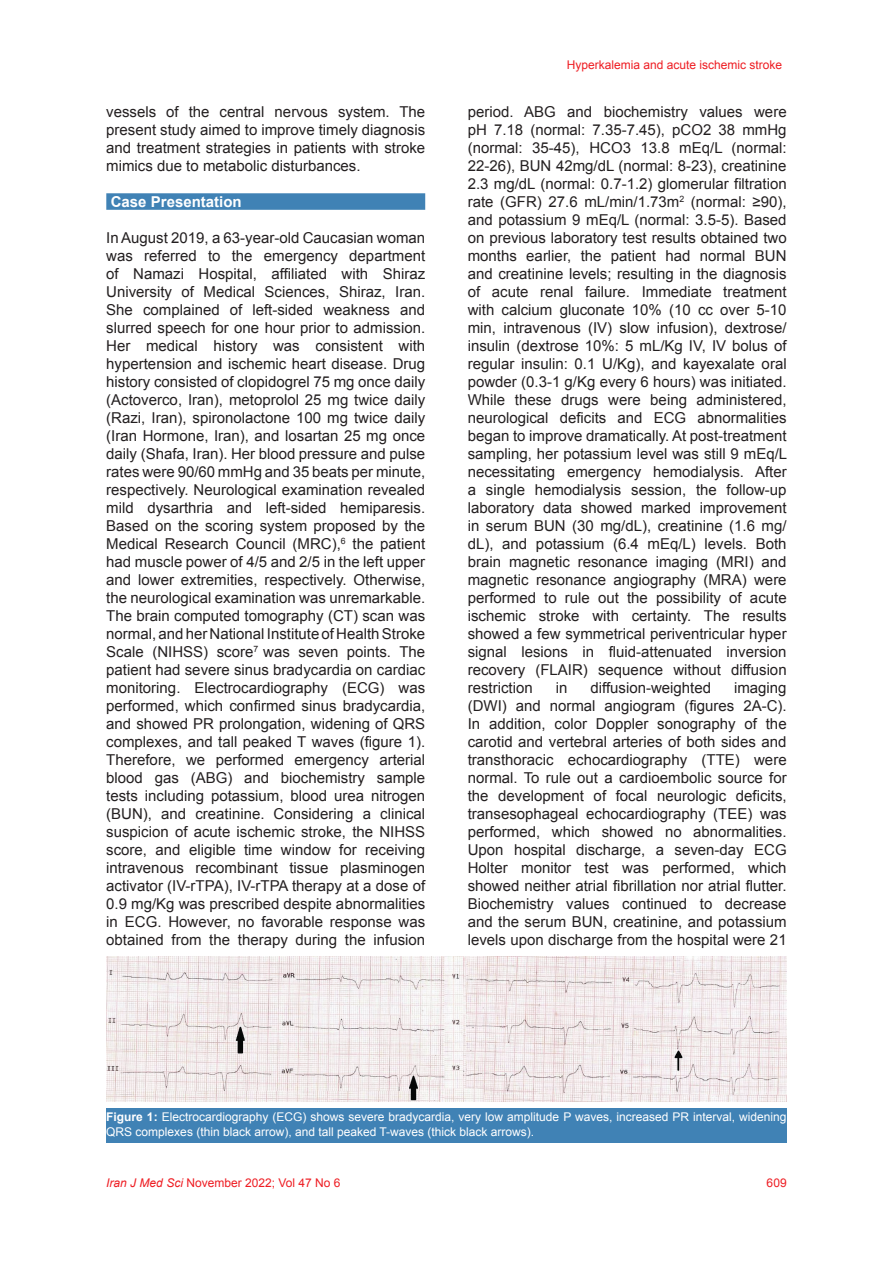
<style>
.page{position:relative;width:893px;height:1263px;background:#fff}
.page>*{position:absolute;margin:0;border:0;box-sizing:border-box;transform-origin:0 0}
.t1{font:15px/18px "Arial";color:#231f20;text-align:justify}
.t2{font:700 15px "Arial";color:#fff}
.t3{font:12px/14.4px "Arial";color:#fff}
.t4{font:12px "Arial";color:#ee1d23}
.s1{font-weight:700}
.s2{font-style:italic}
</style>
<div class="page">
<div style="left:106px;top:193px;width:319px;height:17px;background:#4082b5"></div>
<div style="left:106px;top:1108px;width:681px;height:34px;background:#4082b5"></div>
<img style="left:106px;top:957px;width:681px;height:145px">
<p class="t1" style="left:106px;top:103px;width:320px">vessels of the central nervous system. The present study aimed to improve timely diagnosis and treatment strategies in patients with stroke mimics due to metabolic disturbances.</p>
<p class="t2" style="left:111px;top:191px;width:132px">Case Presentation</p>
<p class="t1" style="left:106px;top:229px;width:320px">In August 2019, a 63-year-old Caucasian woman was referred to the emergency department of Namazi Hospital, affiliated with Shiraz University of Medical Sciences, Shiraz, Iran.<br>She complained of left-sided weakness and slurred speech for one hour prior to admission.<br>Her medical history was consistent with hypertension and ischemic heart disease. Drug history consisted of clopidogrel 75 mg once daily (Actoverco, Iran), metoprolol 25 mg twice daily (Razi, Iran), spironolactone 100 mg twice daily (Iran Hormone, Iran), and losartan 25 mg once daily (Shafa, Iran). Her blood pressure and pulse rates were 90/60 mmHg and 35 beats per minute, respectively. Neurological examination revealed mild dysarthria and left-sided hemiparesis.<br>Based on the scoring system proposed by the Medical Research Council (MRC),<sup>6</sup> the patient had muscle power of 4/5 and 2/5 in the left upper and lower extremities, respectively. Otherwise, the neurological examination was unremarkable.<br>The brain computed tomography (CT) scan was normal, and her National Institute of Health Stroke Scale (NIHSS) score<sup>7</sup> was seven points. The patient had severe sinus bradycardia on cardiac monitoring. Electrocardiography (ECG) was performed, which confirmed sinus bradycardia, and showed PR prolongation, widening of QRS complexes, and tall peaked T waves (figure 1).<br>Therefore, we performed emergency arterial blood gas (ABG) and biochemistry sample tests including potassium, blood urea nitrogen (BUN), and creatinine. Considering a clinical suspicion of acute ischemic stroke, the NIHSS score, and eligible time window for receiving intravenous recombinant tissue plasminogen activator (IV-rTPA), IV-rTPA therapy at a dose of 0.9 mg/Kg was prescribed despite abnormalities in ECG. However, no favorable response was obtained from the therapy during the infusion</p>
<p class="t4" style="left:567px;top:57px;width:217px">Hyperkalemia and acute ischemic stroke</p>
<p class="t1" style="left:468px;top:103px;width:321px">period. ABG and biochemistry values were pH 7.18 (normal: 7.35-7.45), pCO2 38 mmHg (normal: 35-45), HCO3 13.8 mEq/L (normal:<br>22-26), BUN 42mg/dL (normal: 8-23), creatinine 2.3 mg/dL (normal: 0.7-1.2) glomerular filtration rate (GFR) 27.6 mL/min/1.73m<sup>2</sup> (normal: ≥90), and potassium 9 mEq/L (normal: 3.5-5). Based on previous laboratory test results obtained two months earlier, the patient had normal BUN and creatinine levels; resulting in the diagnosis of acute renal failure. Immediate treatment with calcium gluconate 10% (10 cc over 5-10 min, intravenous (IV) slow infusion), dextrose/ insulin (dextrose 10%: 5 mL/Kg IV, IV bolus of regular insulin: 0.1 U/Kg), and kayexalate oral powder (0.3-1 g/Kg every 6 hours) was initiated.<br>While these drugs were being administered, neurological deficits and ECG abnormalities began to improve dramatically. At post-treatment sampling, her potassium level was still 9 mEq/L necessitating emergency hemodialysis. After a single hemodialysis session, the follow-up laboratory data showed marked improvement in serum BUN (30 mg/dL), creatinine (1.6 mg/ dL), and potassium (6.4 mEq/L) levels. Both brain magnetic resonance imaging (MRI) and magnetic resonance angiography (MRA) were performed to rule out the possibility of acute ischemic stroke with certainty. The results showed a few symmetrical periventricular hyper signal lesions in fluid-attenuated inversion recovery (FLAIR) sequence without diffusion restriction</p>
<p class="t1" style="left:556px;top:679px;width:13px">in</p>
<p class="t1" style="left:590px;top:679px;width:122px">diffusion-weighted</p>
<p class="t1" style="left:468px;top:679px;width:320px;text-indent:266px">imaging (DWI) and normal angiogram (figures 2A-C).<br>In addition, color Doppler sonography of the carotid and vertebral arteries of both sides and transthoracic echocardiography (TTE) were normal. To rule out a cardioembolic source for the development of focal neurologic deficits, transesophageal echocardiography (TEE) was performed, which showed no abnormalities.<br>Upon hospital discharge, a seven-day ECG Holter monitor test was performed, which showed neither atrial fibrillation nor atrial flutter.<br>Biochemistry values continued to decrease and the serum BUN, creatinine, and potassium levels upon discharge from the hospital were 21</p>
<p class="t3" style="left:106px;top:1110px;width:682px"><span class="s1">Figure 1:</span> Electrocardiography (ECG) shows severe bradycardia, very low amplitude P waves, increased PR interval, widening<br>QRS complexes (thin black arrow), and tall peaked T-waves (thick black arrows).</p>
<p class="t4" style="left:106px;top:1175px;width:236px"><span class="s2">Iran J Med Sci</span> November 2022; Vol 47 No 6</p>
<p class="t4" style="left:767px;top:1175px;width:22px">609</p>
</div>
